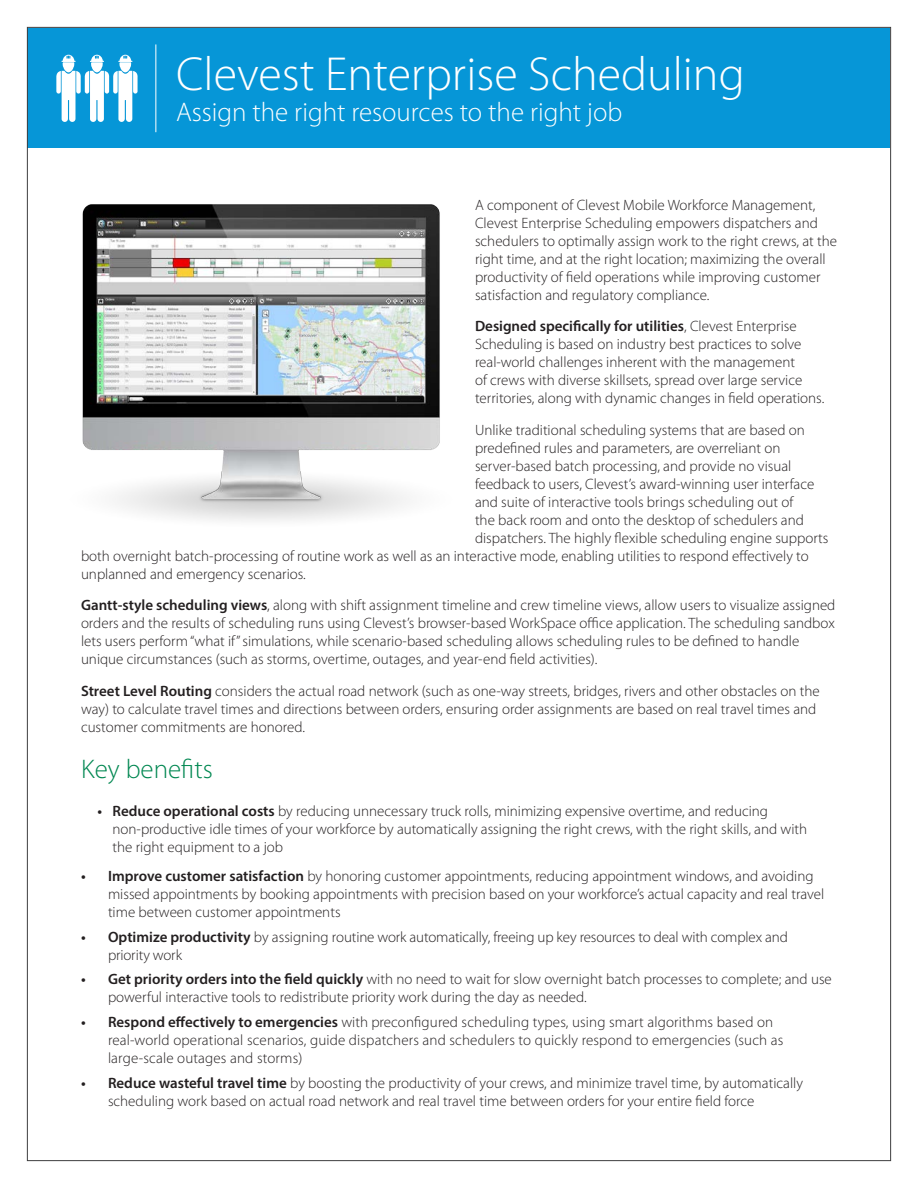
<style>
.page{position:relative;width:918px;height:1188px;background:#fff}
.page>*{position:absolute;margin:0;border:0;box-sizing:border-box;transform-origin:0 0}
.t1{font:300 48px "Myriad Pro";color:#fff}
.t2{font:300 27px "Myriad Pro";color:#fff}
.t3{font:300 27px "Myriad Pro";color:#008751}
.t4{font:300 15px/18px "Myriad Pro";color:#231f20}
.s1{font-weight:600}
</style>
<div class="page">
<div style="left:28px;top:28px;width:862px;height:120px;background:#0696d7"></div>
<hr style="left:155px;top:44px;width:1px;height:88px;background:#fff">
<img style="left:82px;top:204px;width:358px;height:317px">
<svg style="left:56px;top:55px;width:82px;height:67px"></svg>
<p class="t1" style="left:176px;top:45px;width:570px">Clevest Enterprise Scheduling</p>
<p class="t2" style="left:176px;top:96px;width:448px">Assign the right resources to the right job</p>
<p class="t4" style="left:475px;top:196px;width:363px">A component of Clevest Mobile Workforce Management, Clevest Enterprise Scheduling empowers dispatchers and schedulers to optimally assign work to the right crews, at the right time, and at the right location; maximizing the overall productivity of field operations while improving customer satisfaction and regulatory compliance.</p>
<p class="t4" style="left:475px;top:317px;width:351px"><span class="s1">Designed specifically for utilities</span>, Clevest Enterprise Scheduling is based on industry best practices to solve real-world challenges inherent with the management<br>of crews with diverse skillsets, spread over large service territories, along with dynamic changes in field operations.</p>
<p class="t4" style="left:475px;top:421px;width:331px">Unlike traditional scheduling systems that are based on</p>
<p class="t4" style="left:475px;top:439px;width:307px">predefined rules and parameters, are overreliant on</p>
<p class="t4" style="left:475px;top:457px;width:318px">server-based batch processing, and provide no visual</p>
<p class="t4" style="left:475px;top:475px;width:341px">feedback to users, Clevest’s award-winning user interface</p>
<p class="t4" style="left:475px;top:493px;width:320px">and suite of interactive tools brings scheduling out of</p>
<p class="t4" style="left:475px;top:511px;width:330px">the back room and onto the desktop of schedulers and</p>
<p class="t4" style="left:475px;top:529px;width:355px">dispatchers. The highly flexible scheduling engine supports</p>
<p class="t4" style="left:81px;top:547px;width:729px">both overnight batch-processing of routine work as well as an interactive mode, enabling utilities to respond effectively to</p>
<p class="t4" style="left:81px;top:565px;width:226px">unplanned and emergency scenarios.</p>
<p class="t4" style="left:81px;top:596px;width:756px"><span class="s1">Gantt-style scheduling views</span>, along with shift assignment timeline and crew timeline views, allow users to visualize assigned orders and the results of scheduling runs using Clevest’s browser-based WorkSpace office application. The scheduling sandbox lets users perform “what if” simulations, while scenario-based scheduling allows scheduling rules to be defined to handle unique circumstances (such as storms, overtime, outages, and year-end field activities).</p>
<p class="t4" style="left:81px;top:682px;width:740px"><span class="s1">Street Level Routing</span> considers the actual road network (such as one-way streets, bridges, rivers and other obstacles on the way) to calculate travel times and directions between orders, ensuring order assignments are based on real travel times and customer commitments are honored.</p>
<p class="t3" style="left:81px;top:753px;width:133px">Key benefits</p>
<p class="t4" style="left:112px;top:802px;width:696px;text-indent:-15px"><span class="s1">• Reduce operational costs</span> by reducing unnecessary truck rolls, minimizing expensive overtime, and reducing non-productive idle times of your workforce by automatically assigning the right crews, with the right skills, and with the right equipment to a job</p>
<p class="t4" style="left:108px;top:867px;width:718px;text-indent:-27px"><span class="s1">• Improve customer satisfaction</span> by honoring customer appointments, reducing appointment windows, and avoiding missed appointments by booking appointments with precision based on your workforce’s actual capacity and real travel time between customer appointments</p>
<p class="t4" style="left:108px;top:928px;width:681px;text-indent:-27px"><span class="s1">• Optimize productivity</span> by assigning routine work automatically, freeing up key resources to deal with complex and priority work</p>
<p class="t4" style="left:108px;top:970px;width:725px;text-indent:-27px"><span class="s1">• Get priority orders into the field quickly</span> with no need to wait for slow overnight batch processes to complete; and use powerful interactive tools to redistribute priority work during the day as needed.</p>
<p class="t4" style="left:108px;top:1013px;width:677px;text-indent:-27px"><span class="s1">• Respond effectively to emergencies</span> with preconfigured scheduling types, using smart algorithms based on real-world operational scenarios, guide dispatchers and schedulers to quickly respond to emergencies (such as large-scale outages and storms)</p>
<p class="t4" style="left:108px;top:1074px;width:696px;text-indent:-27px"><span class="s1">• Reduce wasteful travel time</span> by boosting the productivity of your crews, and minimize travel time, by automatically scheduling work based on actual road network and real travel time between orders for your entire field force</p>
</div>
